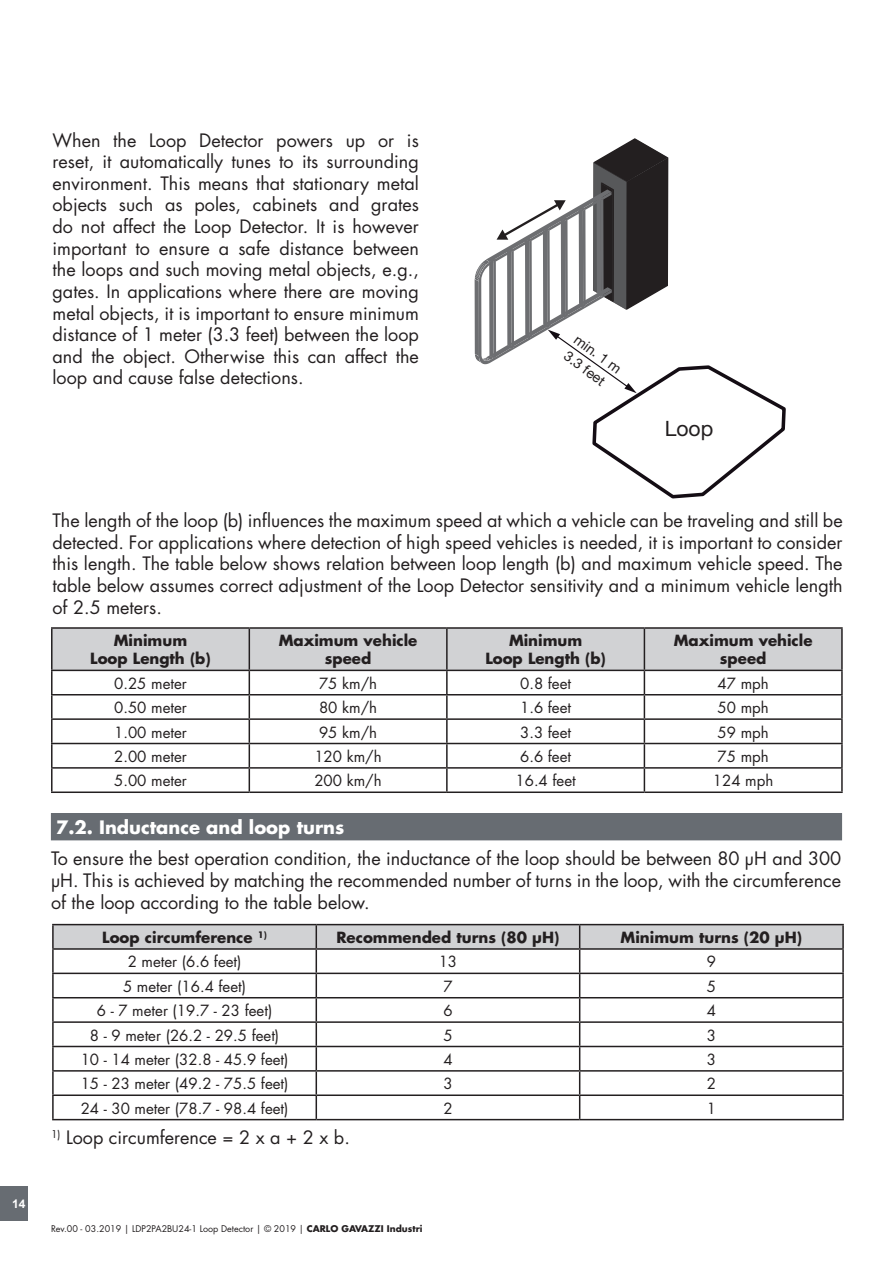
<style>
.page{position:relative;width:893px;height:1263px;background:#fff}
.page>*{position:absolute;margin:0;border:0;box-sizing:border-box;transform-origin:0 0}
.t1{font:21.15px "Helvetica Neue LT Std";color:#231f20}
.Testo{font:18px/21.6px "Futura Std";color:#231f20;text-align:justify}
.t2{font:700 18px "Futura Std";color:#fff}
.t3{font:15px "Futura Std";color:#231f20}
.t4{font:700 15px/18px "Futura Std";color:#231f20;text-align:center}
.t5{font:14.1px/19.4px "Helvetica Neue LT Std";color:#231f20}
.t6{font:700 12px "Arial";color:#fff}
.t7{font:9px "Futura Std";color:#231f20}
.s1{font-weight:700}
</style>
<div class="page">
<div style="left:0;top:1186px;width:28px;height:34px;background:#676c72"></div>
<hr style="left:51px;top:627px;width:198px;height:2px;background:#231f20">
<hr style="left:51px;top:629px;width:2px;height:41px;background:#231f20">
<hr style="left:249px;top:627px;width:198px;height:2px;background:#231f20">
<hr style="left:447px;top:627px;width:197px;height:2px;background:#231f20">
<hr style="left:644px;top:627px;width:199px;height:2px;background:#231f20">
<hr style="left:841px;top:629px;width:2px;height:41px;background:#231f20">
<hr style="left:51px;top:670px;width:198px;height:1px;background:#231f20">
<hr style="left:51px;top:671px;width:2px;height:23px;background:#231f20">
<hr style="left:644px;top:670px;width:199px;height:1px;background:#231f20">
<hr style="left:841px;top:671px;width:2px;height:23px;background:#231f20">
<hr style="left:51px;top:694px;width:198px;height:1px;background:#231f20">
<hr style="left:51px;top:695px;width:2px;height:23px;background:#231f20">
<hr style="left:644px;top:694px;width:199px;height:1px;background:#231f20">
<hr style="left:841px;top:695px;width:2px;height:23px;background:#231f20">
<hr style="left:51px;top:718px;width:198px;height:2px;background:#231f20">
<hr style="left:51px;top:720px;width:2px;height:23px;background:#231f20">
<hr style="left:644px;top:718px;width:199px;height:2px;background:#231f20">
<hr style="left:841px;top:720px;width:2px;height:23px;background:#231f20">
<hr style="left:51px;top:743px;width:198px;height:1px;background:#231f20">
<hr style="left:51px;top:744px;width:2px;height:23px;background:#231f20">
<hr style="left:644px;top:743px;width:199px;height:1px;background:#231f20">
<hr style="left:841px;top:744px;width:2px;height:23px;background:#231f20">
<hr style="left:51px;top:767px;width:198px;height:2px;background:#231f20">
<hr style="left:51px;top:769px;width:2px;height:22px;background:#231f20">
<hr style="left:644px;top:767px;width:199px;height:2px;background:#231f20">
<svg style="left:52px;top:628px;width:790px;height:163px"></svg>
<hr style="left:841px;top:769px;width:2px;height:22px;background:#231f20">
<hr style="left:51px;top:791px;width:198px;height:2px;background:#231f20">
<hr style="left:249px;top:791px;width:198px;height:2px;background:#231f20">
<hr style="left:447px;top:791px;width:197px;height:2px;background:#231f20">
<hr style="left:644px;top:791px;width:199px;height:2px;background:#231f20">
<div style="left:51px;top:814px;width:791px;height:26px;background:#676c72"></div>
<div style="left:51px;top:813px;width:791px;height:27px;border:1px solid #676c72"></div>
<hr style="left:52px;top:924px;width:264px;height:1px;background:#231f20">
<hr style="left:52px;top:925px;width:2px;height:23px;background:#231f20">
<hr style="left:580px;top:924px;width:264px;height:1px;background:#231f20">
<hr style="left:842px;top:925px;width:2px;height:23px;background:#231f20">
<hr style="left:52px;top:948px;width:264px;height:2px;background:#231f20">
<hr style="left:52px;top:950px;width:2px;height:22px;background:#231f20">
<hr style="left:580px;top:948px;width:264px;height:2px;background:#231f20">
<hr style="left:842px;top:950px;width:2px;height:22px;background:#231f20">
<hr style="left:52px;top:972px;width:264px;height:2px;background:#231f20">
<hr style="left:52px;top:974px;width:2px;height:23px;background:#231f20">
<hr style="left:580px;top:972px;width:264px;height:2px;background:#231f20">
<hr style="left:842px;top:974px;width:2px;height:23px;background:#231f20">
<hr style="left:52px;top:997px;width:264px;height:1px;background:#231f20">
<hr style="left:52px;top:998px;width:2px;height:23px;background:#231f20">
<hr style="left:580px;top:997px;width:264px;height:1px;background:#231f20">
<hr style="left:842px;top:998px;width:2px;height:23px;background:#231f20">
<hr style="left:52px;top:1021px;width:264px;height:2px;background:#231f20">
<hr style="left:52px;top:1023px;width:2px;height:23px;background:#231f20">
<hr style="left:580px;top:1021px;width:264px;height:2px;background:#231f20">
<hr style="left:842px;top:1023px;width:2px;height:23px;background:#231f20">
<hr style="left:52px;top:1046px;width:264px;height:1px;background:#231f20">
<hr style="left:52px;top:1047px;width:2px;height:23px;background:#231f20">
<hr style="left:580px;top:1046px;width:264px;height:1px;background:#231f20">
<hr style="left:842px;top:1047px;width:2px;height:23px;background:#231f20">
<hr style="left:52px;top:1070px;width:264px;height:1px;background:#231f20">
<hr style="left:52px;top:1071px;width:2px;height:23px;background:#231f20">
<hr style="left:580px;top:1070px;width:264px;height:1px;background:#231f20">
<hr style="left:842px;top:1071px;width:2px;height:23px;background:#231f20">
<hr style="left:52px;top:1094px;width:264px;height:2px;background:#231f20">
<hr style="left:52px;top:1096px;width:2px;height:23px;background:#231f20">
<hr style="left:580px;top:1094px;width:264px;height:2px;background:#231f20">
<svg style="left:53px;top:924px;width:790px;height:195px"></svg>
<hr style="left:842px;top:1096px;width:2px;height:23px;background:#231f20">
<hr style="left:52px;top:1119px;width:264px;height:1px;background:#231f20">
<hr style="left:316px;top:1119px;width:264px;height:1px;background:#231f20">
<hr style="left:580px;top:1119px;width:264px;height:1px;background:#231f20">
<svg style="left:475px;top:138px;width:311px;height:361px"></svg>
<p class="Testo" style="left:53px;top:129px;width:368px">When the Loop Detector powers up or is reset, it automatically tunes to its surrounding environment. This means that stationary metal objects such as poles, cabinets and grates do not affect the Loop Detector. It is however important to ensure a safe distance between the loops and such moving metal objects, e.g., gates. In applications where there are moving metal objects, it is important to ensure minimum distance of 1 meter (3.3 feet) between the loop and the object. Otherwise this can affect the loop and cause false detections.</p>
<p class="t5" style="left:582px;top:330px;width:56px;rotate:36deg">min. 1 m<br>3.3 feet</p>
<p class="t1" style="left:665px;top:416px;width:50px">Loop</p>
<p class="t6" style="left:12px;top:1195px;width:15px">14</p>
<p class="Testo" style="left:53px;top:510px;width:792px">The length of the loop (b) influences the maximum speed at which a vehicle can be traveling and still be detected. For applications where detection of high speed vehicles is needed, it is important to consider this length. The table below shows relation between loop length (b) and maximum vehicle speed. The table below assumes correct adjustment of the Loop Detector sensitivity and a minimum vehicle length of 2.5 meters.</p>
<p class="t4" style="left:90px;top:631px;width:122px">Minimum<br>Loop Length (b)</p>
<p class="t4" style="left:279px;top:631px;width:140px">Maximum vehicle speed</p>
<p class="t4" style="left:485px;top:631px;width:122px">Minimum<br>Loop Length (b)</p>
<p class="t4" style="left:674px;top:631px;width:140px">Maximum vehicle speed</p>
<p class="t3" style="left:114px;top:674px;width:74px">0.25 meter</p>
<p class="t3" style="left:319px;top:674px;width:60px">75 km/h</p>
<p class="t3" style="left:520px;top:674px;width:53px">0.8 feet</p>
<p class="t3" style="left:718px;top:674px;width:53px">47 mph</p>
<p class="t3" style="left:114px;top:698px;width:74px">0.50 meter</p>
<p class="t3" style="left:319px;top:698px;width:60px">80 km/h</p>
<p class="t3" style="left:520px;top:698px;width:53px">1.6 feet</p>
<p class="t3" style="left:718px;top:698px;width:53px">50 mph</p>
<p class="t3" style="left:114px;top:722px;width:74px">1.00 meter</p>
<p class="t3" style="left:319px;top:722px;width:60px">95 km/h</p>
<p class="t3" style="left:520px;top:722px;width:53px">3.3 feet</p>
<p class="t3" style="left:718px;top:722px;width:53px">59 mph</p>
<p class="t3" style="left:114px;top:747px;width:74px">2.00 meter</p>
<p class="t3" style="left:314px;top:747px;width:69px">120 km/h</p>
<p class="t3" style="left:520px;top:747px;width:53px">6.6 feet</p>
<p class="t3" style="left:718px;top:747px;width:53px">75 mph</p>
<p class="t3" style="left:114px;top:771px;width:74px">5.00 meter</p>
<p class="t3" style="left:314px;top:771px;width:69px">200 km/h</p>
<p class="t3" style="left:515px;top:771px;width:62px">16.4 feet</p>
<p class="t3" style="left:713px;top:771px;width:62px">124 mph</p>
<p class="t2" style="left:56px;top:815px;width:290px">7.2. Inductance and loop turns</p>
<p class="Testo" style="left:51px;top:848px;width:792px">To ensure the best operation condition, the inductance of the loop should be between 80 µH and 300 µH. This is achieved by matching the recommended number of turns in the loop, with the circumference of the loop according to the table below.</p>
<p class="t4" style="left:102px;top:928px;width:166px">Loop circumference <sup>1)</sup></p>
<p class="t4" style="left:336px;top:928px;width:225px">Recommended turns (80 µH)</p>
<p class="t4" style="left:621px;top:928px;width:183px">Minimum turns (20 µH)</p>
<p class="t3" style="left:128px;top:952px;width:115px">2 meter (6.6 feet)</p>
<p class="t3" style="left:439px;top:952px;width:20px">13</p>
<p class="t3" style="left:707px;top:952px;width:11px">9</p>
<p class="t3" style="left:123px;top:977px;width:125px">5 meter (16.4 feet)</p>
<p class="t3" style="left:443px;top:977px;width:11px">7</p>
<p class="t3" style="left:707px;top:977px;width:11px">5</p>
<p class="t3" style="left:97px;top:1001px;width:177px">6 - 7 meter (19.7 - 23 feet)</p>
<p class="t3" style="left:443px;top:1001px;width:11px">6</p>
<p class="t3" style="left:707px;top:1001px;width:11px">4</p>
<p class="t3" style="left:90px;top:1025px;width:191px">8 - 9 meter (26.2 - 29.5 feet)</p>
<p class="t3" style="left:443px;top:1025px;width:11px">5</p>
<p class="t3" style="left:707px;top:1025px;width:11px">3</p>
<p class="t3" style="left:81px;top:1050px;width:209px">10 - 14 meter (32.8 - 45.9 feet)</p>
<p class="t3" style="left:443px;top:1050px;width:11px">4</p>
<p class="t3" style="left:707px;top:1050px;width:11px">3</p>
<p class="t3" style="left:81px;top:1074px;width:209px">15 - 23 meter (49.2 - 75.5 feet)</p>
<p class="t3" style="left:443px;top:1074px;width:11px">3</p>
<p class="t3" style="left:707px;top:1074px;width:11px">2</p>
<p class="t3" style="left:81px;top:1098px;width:209px">24 - 30 meter (78.7 - 98.4 feet)</p>
<p class="t3" style="left:443px;top:1098px;width:11px">2</p>
<p class="t3" style="left:707px;top:1098px;width:11px">1</p>
<p class="Testo" style="left:51px;top:1126px;width:300px"><sup>1)</sup> Loop circumference = 2 x a + 2 x b.</p>
<p class="t7" style="left:51px;top:1223px;width:373px">Rev.00 - 03.2019 | LDP2PA2BU24-1 Loop Detector | © 2019 | <span class="s1">CARLO GAVAZZI Industri</span></p>
</div>
